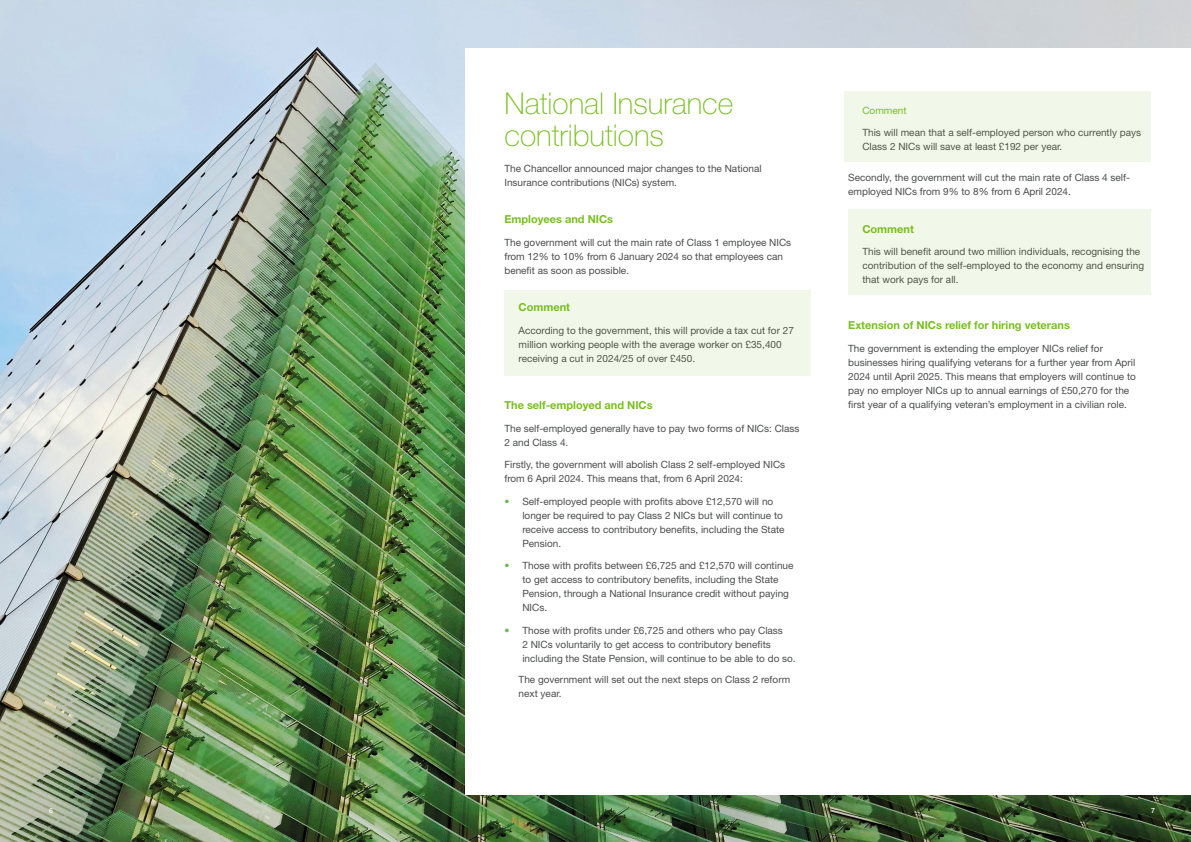
<style>
.page{position:relative;width:1191px;height:842px;background:#fff}
.page>*{position:absolute;margin:0;border:0;box-sizing:border-box;transform-origin:0 0}
.chapter-heading{font:100 30px/32.5px "Helvetica Neue LT Pro";color:#78be20}
.body{font:700 11px "Helvetica Neue LT Pro";color:#78be20}
.chapter-par_header_L1{font:700 11px "Helvetica Neue LT Pro";color:#78be20}
.body-2{font:10px/14px "Helvetica Neue LT Pro";color:#4b4c4d}
.body-3{font:10px "Helvetica Neue LT Pro";color:#78be20}
.chapter-footer{font:500 7px "Helvetica Neue LT Pro";color:#fff}
.s1{color:#60bb46}
</style>
<div class="page">
<img style="left:0;top:0;width:1137px;height:842px">
<div style="left:465px;top:48px;width:726px;height:747px;background:#fff"></div>
<div style="left:504px;top:290px;width:307px;height:86px;background:#f1f8e9"></div>
<div style="left:844px;top:91px;width:307px;height:71px;background:#f1f8e9"></div>
<div style="left:848px;top:209px;width:303px;height:86px;background:#f1f8e9"></div>
<p class="chapter-heading" style="left:504px;top:87px;width:230px">National Insurance contributions</p>
<p class="body-2" style="left:504px;top:161px;width:259px">The Chancellor announced major changes to the National<br>Insurance contributions (NICs) system.</p>
<p class="body" style="left:504px;top:213px;width:110px">Employees and NICs</p>
<p class="body-2" style="left:504px;top:235px;width:288px">The government will cut the main rate of Class 1 employee NICs from 12% to 10% from 6 January 2024 so that employees can benefit as soon as possible.</p>
<p class="chapter-par_header_L1" style="left:518px;top:301px;width:53px">Comment</p>
<p class="body-2" style="left:518px;top:323px;width:277px">According to the government, this will provide a tax cut for 27 million working people with the average worker on £35,400 receiving a cut in 2024/25 of over £450.</p>
<p class="chapter-par_header_L1" style="left:504px;top:398px;width:150px">The self-employed and NICs</p>
<p class="body-2" style="left:504px;top:421px;width:297px">The self-employed generally have to pay two forms of NICs: Class<br>2 and Class 4.</p>
<p class="body-2" style="left:504px;top:457px;width:282px">Firstly, the government will abolish Class 2 self-employed NICs from 6 April 2024. This means that, from 6 April 2024:</p>
<p class="body-2" style="left:522px;top:494px;width:264px;text-indent:-18px"><span class="s1">•</span> Self-employed people with profits above £12,570 will no longer be required to pay Class 2 NICs but will continue to receive access to contributory benefits, including the State Pension.</p>
<p class="body-2" style="left:522px;top:558px;width:272px;text-indent:-18px"><span class="s1">•</span> Those with profits between £6,725 and £12,570 will continue to get access to contributory benefits, including the State Pension, through a National Insurance credit without paying NICs.</p>
<p class="body-2" style="left:522px;top:623px;width:275px;text-indent:-18px"><span class="s1">•</span> Those with profits under £6,725 and others who pay Class<br>2 NICs voluntarily to get access to contributory benefits including the State Pension, will continue to be able to do so.</p>
<p class="body-2" style="left:518px;top:672px;width:273px">The government will set out the next steps on Class 2 reform next year.</p>
<p class="body-3" style="left:862px;top:104px;width:46px">Comment</p>
<p class="body-2" style="left:862px;top:125px;width:280px">This will mean that a self-employed person who currently pays<br>Class 2 NICs will save at least £192 per year.</p>
<p class="body-2" style="left:848px;top:170px;width:283px">Secondly, the government will cut the main rate of Class 4 self&shy;employed NICs from 9% to 8% from 6 April 2024.</p>
<p class="chapter-par_header_L1" style="left:862px;top:222px;width:53px">Comment</p>
<p class="body-2" style="left:862px;top:245px;width:283px">This will benefit around two million individuals, recognising the contribution of the self-employed to the economy and ensuring that work pays for all.</p>
<p class="body" style="left:848px;top:319px;width:223px">Extension of NICs relief for hiring veterans</p>
<p class="body-2" style="left:848px;top:341px;width:289px">The government is extending the employer NICs relief for businesses hiring qualifying veterans for a further year from April 2024 until April 2025. This means that employers will continue to pay no employer NICs up to annual earnings of £50,270 for the first year of a qualifying veteran’s employment in a civilian role.</p>
<p class="chapter-footer" style="left:49px;top:806px;width:5px">6</p>
<p class="chapter-footer" style="left:1151px;top:806px;width:5px">7</p>
</div>
